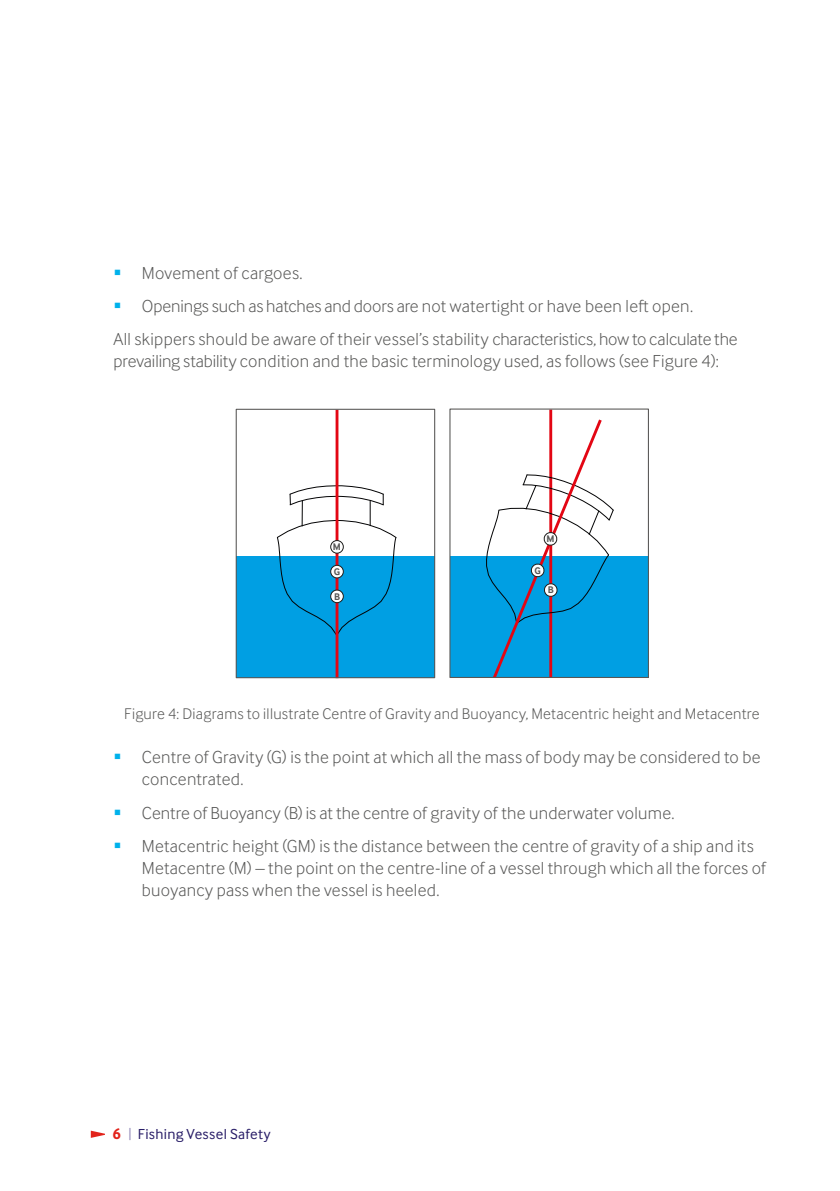
<style>
.page{position:relative;width:840px;height:1191px;background:#fff}
.page>*{position:absolute;margin:0;border:0;box-sizing:border-box;transform-origin:0 0}
.t1{font:300 18px/22px "Inter Face";letter-spacing:.015em;color:#575756}
.t2{font:300 16px "Inter Face";letter-spacing:.02em;color:#575756}
.t3{font:15px "Inter Face";letter-spacing:.02em;color:#281d67}
.t4{font:700 10px "Inter Face";color:#575756}
.s1{font-weight:700;font-size:16px;color:#e2231b}
.s2{color:#9890bb}
</style>
<div class="page">
<svg style="left:91px;top:1130px;width:14px;height:7px"></svg>
<div style="left:236px;top:556px;width:198px;height:121px;background:#009fe3"></div>
<svg style="left:276px;top:485px;width:120px;height:151px"></svg>
<hr style="left:335px;top:410px;width:3px;height:268px;background:#e30613">
<div style="left:235px;top:409px;width:200px;height:269px;border:1px solid #585756"></div>
<div style="left:330px;top:540px;width:13px;height:13px;background:#fff;border-radius:50%"></div>
<div style="left:330px;top:540px;width:13px;height:13px;border:1px solid #1d1d1b;border-radius:50%"></div>
<div style="left:330px;top:565px;width:13px;height:13px;background:#fff;border-radius:50%"></div>
<div style="left:330px;top:565px;width:13px;height:13px;border:1px solid #1d1d1b;border-radius:50%"></div>
<div style="left:330px;top:590px;width:13px;height:12px;background:#fff;border-radius:50%"></div>
<div style="left:330px;top:590px;width:13px;height:13px;border:1px solid #1d1d1b;border-radius:50%"></div>
<div style="left:449px;top:556px;width:199px;height:121px;background:#009fe3"></div>
<hr style="left:549px;top:409px;width:3px;height:269px;background:#e30613">
<svg style="left:486px;top:416px;width:127px;height:260px"></svg>
<p class="t1" style="left:142px;top:261px;width:162px">Movement of cargoes.</p>
<p class="t1" style="left:142px;top:295px;width:552px">Openingssuch as hatches and doors are not watertight or have been left open.</p>
<p class="t1" style="left:113px;top:328px;width:625px">All skippers should be aware of their vessel’s stability characteristics, how to calculate the</p>
<p class="t1" style="left:113px;top:350px;width:606px">prevailing stability condition and the basic terminology used, as follows (see Figure 4):</p>
<p class="t4" style="left:333px;top:541px;width:10px">M</p>
<p class="t4" style="left:333px;top:566px;width:8px">G</p>
<p class="t4" style="left:334px;top:590px;width:7px">B</p>
<p class="t4" style="left:546px;top:533px;width:10px">M</p>
<p class="t4" style="left:534px;top:564px;width:8px">G</p>
<p class="t4" style="left:547px;top:584px;width:7px">B</p>
<p class="t2" style="left:124px;top:704px;width:636px">Figure 4: Diagrams to illustrate Centre of Gravity and Buoyancy, Metacentric height and Metacentre</p>
<p class="t1" style="left:142px;top:746px;width:620px">Centre of Gravity (G) is the point at which all the mass of body may be considered to be concentrated.</p>
<p class="t1" style="left:142px;top:796px;width:613px;line-height:33.4px">Centre of Buoyancy (B) is at the centre of gravity of the underwater volume.<br>Metacentric height (GM) is the distance between the centre of gravity of a ship and its</p>
<p class="t1" style="left:142px;top:857px;width:625px">Metacentre (M) – the point on the centre-line of a vessel through which all the forces of buoyancy pass when the vessel is heeled.</p>
<p class="t3" style="left:112px;top:1125px;width:159px"><span class="s1">6</span> <span class="s2">|</span> Fishing Vessel Safety</p>
</div>
